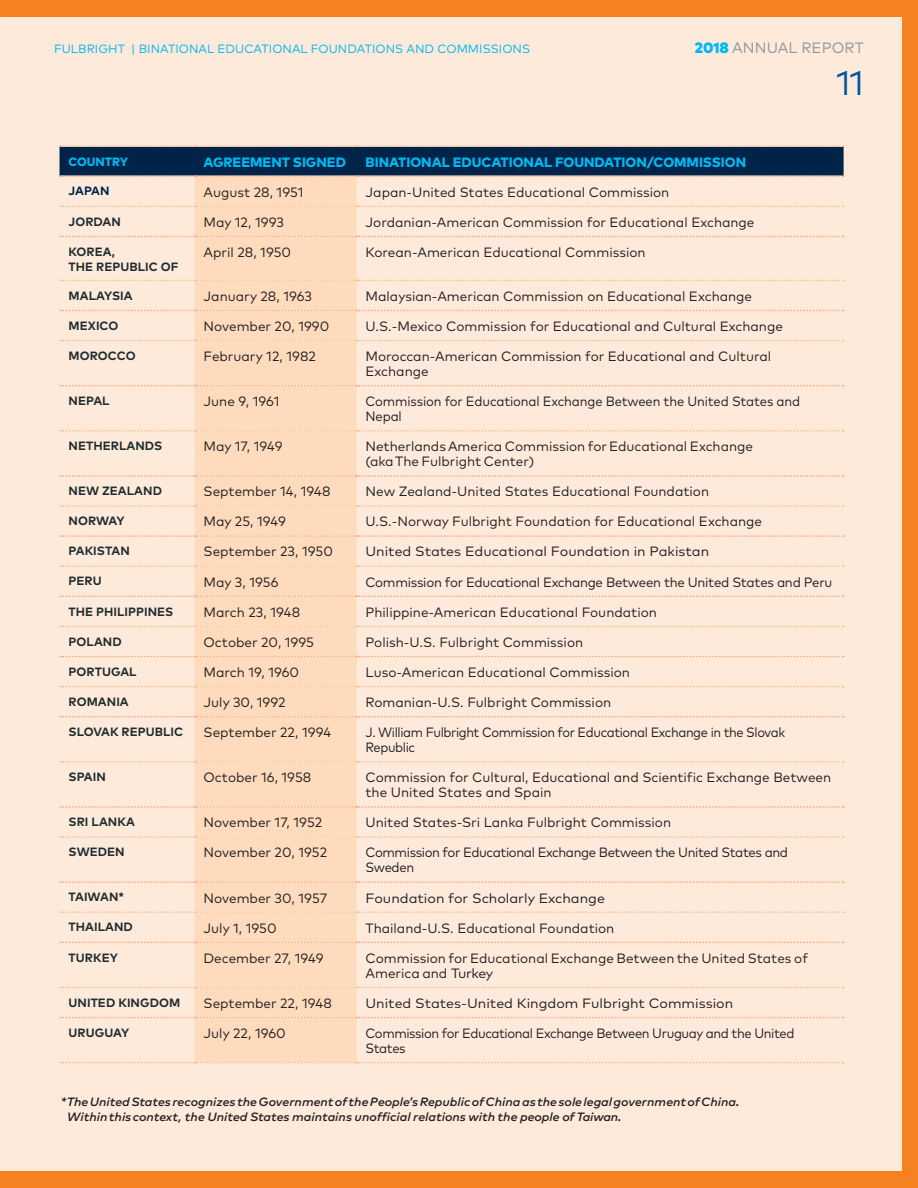
<style>
.page{position:relative;width:918px;height:1188px;background:#f58220}
.page>*{position:absolute;margin:0;border:0;box-sizing:border-box;transform-origin:0 0}
.t1{font:34.35px "Mark Pro";color:#0156a3}
.t2{font:15px "Mark Pro";letter-spacing:.005em;color:#939598}
.t3{font:13.5px/15px "Mark Pro";color:#231f20}
.t4{font:13.5px "Mark Pro";color:#231f20;scale:1.05 1}
.t5{font:13.5px/15px "Mark Pro";letter-spacing:-.03em;color:#231f20;scale:.95 1}
.t6{font:13.5px/15px "Mark Pro";letter-spacing:-.03em;color:#231f20;scale:.96 1}
.t7{font:13.5px/15px "Mark Pro";letter-spacing:-.03em;color:#231f20}
.t8{font:13.5px/15px "Mark Pro";color:#231f20;scale:.96 1}
.t9{font:13.5px "Mark Pro";letter-spacing:-.02em;color:#231f20}
.t10{font:800 13.5px "Mark Pro";color:#00b8f0}
.t11{font:700 12px/15px "Mark Pro";letter-spacing:.005em;color:#202c2f}
.t12{font:italic 500 12px/15px "Mark Pro";color:#231f20;scale:1.05 1}
.t13{font:12px "Mark Pro";letter-spacing:.005em;color:#00b8f0}
.t14{font:800 12px "Mark Pro";color:#00b8f0}
.t15{font:700 12px "Mark Pro";letter-spacing:-.005em;color:#002349}
.s1{font-weight:900;color:#00b8f0}
</style>
<div class="page">
<div style="left:0;top:17px;width:901px;height:1154px;background:#fdeadb"></div>
<div style="left:195px;top:177px;width:162px;height:885px;background:#fddbbc"></div>
<svg style="left:60px;top:206px;width:784px;height:1px"></svg>
<svg style="left:60px;top:280px;width:784px;height:1px"></svg>
<svg style="left:60px;top:340px;width:784px;height:1px"></svg>
<svg style="left:60px;top:430px;width:784px;height:2px"></svg>
<svg style="left:60px;top:505px;width:784px;height:2px"></svg>
<svg style="left:60px;top:565px;width:784px;height:2px"></svg>
<svg style="left:60px;top:626px;width:784px;height:1px"></svg>
<svg style="left:60px;top:686px;width:784px;height:1px"></svg>
<svg style="left:60px;top:761px;width:784px;height:2px"></svg>
<svg style="left:60px;top:836px;width:784px;height:2px"></svg>
<svg style="left:60px;top:912px;width:784px;height:1px"></svg>
<svg style="left:60px;top:987px;width:784px;height:1px"></svg>
<svg style="left:60px;top:1062px;width:784px;height:1px"></svg>
<svg style="left:60px;top:145px;width:784px;height:32px"></svg>
<svg style="left:60px;top:236px;width:784px;height:1px"></svg>
<svg style="left:60px;top:310px;width:784px;height:1px"></svg>
<svg style="left:60px;top:385px;width:784px;height:1px"></svg>
<svg style="left:60px;top:475px;width:784px;height:2px"></svg>
<svg style="left:60px;top:535px;width:784px;height:2px"></svg>
<svg style="left:60px;top:596px;width:784px;height:1px"></svg>
<svg style="left:60px;top:656px;width:784px;height:1px"></svg>
<svg style="left:60px;top:716px;width:784px;height:1px"></svg>
<svg style="left:60px;top:806px;width:784px;height:2px"></svg>
<svg style="left:60px;top:881px;width:784px;height:2px"></svg>
<svg style="left:60px;top:942px;width:784px;height:1px"></svg>
<svg style="left:60px;top:1017px;width:784px;height:1px"></svg>
<p class="t13" style="left:54px;top:40px;width:478px">FULBRIGHT | BINATIONAL EDUCATIONAL FOUNDATIONS AND COMMISSIONS</p>
<p class="t2" style="left:694px;top:37px;width:171px"><span class="s1">2018</span> ANNUAL REPORT</p>
<h1 class="t1" style="left:836px;top:57px;width:29px">11</h1>
<p class="t14" style="left:69px;top:152px;width:61px">COUNTRY</p>
<p class="t10" style="left:204px;top:151px;width:144px">AGREEMENT SIGNED</p>
<p class="t10" style="left:366px;top:151px;width:382px">BINATIONAL EDUCATIONAL FOUNDATION/COMMISSION</p>
<p class="t15" style="left:69px;top:182px;width:43px">JAPAN</p>
<p class="t3" style="left:204px;top:183px;width:102px">August 28, 1951</p>
<p class="t3" style="left:366px;top:183px;width:305px">Japan-United States Educational Commission</p>
<p class="t11" style="left:69px;top:213px;width:54px">JORDAN</p>
<p class="t3" style="left:204px;top:213px;width:82px">May 12, 1993</p>
<p class="t3" style="left:366px;top:213px;width:391px">Jordanian-American Commission for Educational Exchange</p>
<p class="t11" style="left:69px;top:243px;width:112px">KOREA,<br>THE REPUBLIC OF</p>
<p class="t3" style="left:204px;top:243px;width:89px">April 28, 1950</p>
<p class="t3" style="left:366px;top:243px;width:282px">Korean-American Educational Commission</p>
<p class="t11" style="left:69px;top:287px;width:66px">MALAYSIA</p>
<p class="t3" style="left:204px;top:287px;width:110px">January 28, 1963</p>
<p class="t3" style="left:366px;top:287px;width:388px">Malaysian-American Commission on Educational Exchange</p>
<p class="t11" style="left:69px;top:317px;width:51px">MEXICO</p>
<p class="t3" style="left:204px;top:318px;width:127px">November 20, 1990</p>
<p class="t3" style="left:366px;top:318px;width:419px">U.S.-Mexico Commission for Educational and Cultural Exchange</p>
<p class="t11" style="left:69px;top:347px;width:69px">MOROCCO</p>
<p class="t3" style="left:204px;top:348px;width:114px">February 12, 1982</p>
<p class="t3" style="left:366px;top:348px;width:407px">Moroccan-American Commission for Educational and Cultural<br>Exchange</p>
<p class="t11" style="left:69px;top:392px;width:42px">NEPAL</p>
<p class="t3" style="left:204px;top:393px;width:77px">June 9, 1961</p>
<p class="t8" style="left:366px;top:393px;width:454px">Commission for Educational Exchange Between the United States and<br>Nepal</p>
<p class="t11" style="left:69px;top:437px;width:95px">NETHERLANDS</p>
<p class="t3" style="left:204px;top:438px;width:81px">May 17, 1949</p>
<p class="t3" style="left:366px;top:438px;width:389px">Netherlands America Commission for Educational Exchange (aka The Fulbright Center)</p>
<p class="t11" style="left:69px;top:482px;width:95px">NEW ZEALAND</p>
<p class="t3" style="left:204px;top:483px;width:129px">September 14, 1948</p>
<p class="t3" style="left:366px;top:483px;width:345px">New Zealand-United States Educational Foundation</p>
<p class="t11" style="left:69px;top:512px;width:58px">NORWAY</p>
<p class="t3" style="left:204px;top:513px;width:84px">May 25, 1949</p>
<p class="t3" style="left:366px;top:513px;width:398px">U.S.-Norway Fulbright Foundation for Educational Exchange</p>
<p class="t11" style="left:69px;top:543px;width:63px">PAKISTAN</p>
<p class="t3" style="left:204px;top:543px;width:131px">September 23, 1950</p>
<p class="t4" style="left:366px;top:542px;width:329px">United States Educational Foundation in Pakistan</p>
<p class="t11" style="left:69px;top:573px;width:35px">PERU</p>
<p class="t3" style="left:204px;top:573px;width:76px">May 3, 1956</p>
<p class="t9" style="left:366px;top:572px;width:468px">Commission for Educational Exchange Between the United States and Peru</p>
<p class="t11" style="left:69px;top:603px;width:106px">THE PHILIPPINES</p>
<p class="t3" style="left:204px;top:603px;width:98px">March 23, 1948</p>
<p class="t3" style="left:366px;top:603px;width:293px">Philippine-American Educational Foundation</p>
<p class="t11" style="left:69px;top:633px;width:55px">POLAND</p>
<p class="t3" style="left:204px;top:633px;width:112px">October 20, 1995</p>
<p class="t3" style="left:366px;top:633px;width:219px">Polish-U.S. Fulbright Commission</p>
<p class="t11" style="left:69px;top:663px;width:69px">PORTUGAL</p>
<p class="t3" style="left:204px;top:664px;width:97px">March 19, 1960</p>
<p class="t3" style="left:366px;top:664px;width:266px">Luso-American Educational Commission</p>
<p class="t11" style="left:69px;top:693px;width:62px">ROMANIA</p>
<p class="t3" style="left:204px;top:694px;width:84px">July 30, 1992</p>
<p class="t3" style="left:366px;top:694px;width:247px">Romanian-U.S. Fulbright Commission</p>
<p class="t11" style="left:69px;top:723px;width:116px">SLOVAK REPUBLIC</p>
<p class="t3" style="left:204px;top:724px;width:129px">September 22, 1994</p>
<p class="t5" style="left:366px;top:724px;width:443px">J. William Fulbright Commission for Educational Exchange in the Slovak<br>Republic</p>
<p class="t11" style="left:69px;top:768px;width:39px">SPAIN</p>
<p class="t3" style="left:204px;top:769px;width:109px">October 16, 1958</p>
<p class="t3" style="left:366px;top:769px;width:467px">Commission for Cultural, Educational and Scientific Exchange Between the United States and Spain</p>
<p class="t11" style="left:69px;top:813px;width:68px">SRI LANKA</p>
<p class="t3" style="left:204px;top:814px;width:120px">November 17, 1952</p>
<p class="t3" style="left:366px;top:814px;width:307px">United States-Sri Lanka Fulbright Commission</p>
<p class="t11" style="left:69px;top:843px;width:58px">SWEDEN</p>
<p class="t3" style="left:204px;top:844px;width:125px">November 20, 1952</p>
<p class="t7" style="left:366px;top:844px;width:424px">Commission for Educational Exchange Between the United States and<br>Sweden</p>
<p class="t11" style="left:69px;top:889px;width:57px">TAIWAN*</p>
<p class="t3" style="left:204px;top:889px;width:125px">November 30, 1957</p>
<p class="t4" style="left:366px;top:888px;width:230px">Foundation for Scholarly Exchange</p>
<p class="t11" style="left:69px;top:919px;width:66px">THAILAND</p>
<p class="t3" style="left:204px;top:919px;width:75px">July 1, 1950</p>
<p class="t3" style="left:366px;top:919px;width:250px">Thailand-U.S. Educational Foundation</p>
<p class="t11" style="left:69px;top:949px;width:51px">TURKEY</p>
<p class="t3" style="left:204px;top:949px;width:122px">December 27, 1949</p>
<p class="t3" style="left:366px;top:949px;width:444px">Commission for Educational Exchange Between the United States of<br>America and Turkey</p>
<p class="t11" style="left:69px;top:994px;width:113px">UNITED KINGDOM</p>
<p class="t3" style="left:204px;top:995px;width:130px">September 22, 1948</p>
<p class="t4" style="left:366px;top:993px;width:352px">United States-United Kingdom Fulbright Commission</p>
<p class="t11" style="left:69px;top:1024px;width:62px">URUGUAY</p>
<p class="t3" style="left:204px;top:1025px;width:84px">July 22, 1960</p>
<p class="t6" style="left:366px;top:1025px;width:448px">Commission for Educational Exchange Between Uruguay and the United<br>States</p>
<p class="t12" style="left:67px;top:1093px;width:642px;text-indent:-6px">*The United States recognizes the Government of the People’s Republic of China as the sole legal government of China.<br>Within this context, the United States maintains unofficial relations with the people of Taiwan.</p>
</div>
